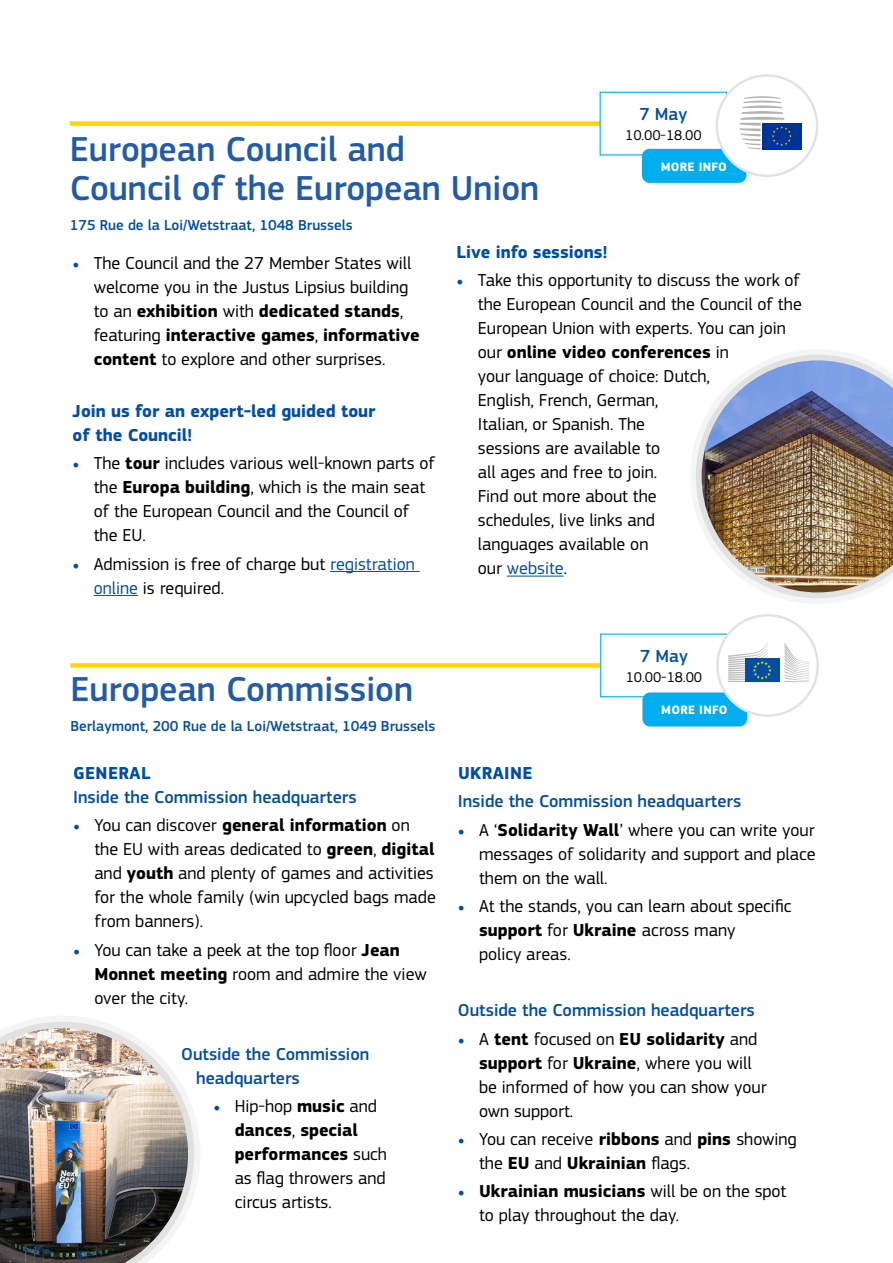
<style>
.page{position:relative;width:893px;height:1263px;background:#fff}
.page>*{position:absolute;margin:0;border:0;box-sizing:border-box;transform-origin:0 0}
.t1{font:500 36px/39px "EC Square Sans Pro";color:#225ba9}
.t2{font:500 18.15px "EC Square Sans Pro";color:#034ea2}
.t3{font:18px/24px "EC Square Sans Pro";color:#000}
.t4{font:500 18px/24px "EC Square Sans Pro";color:#034ea2}
.t5{font:700 18px/24px "EC Square Sans Pro";color:#034ea2}
.t6{font:700 18px "EC Square Sans Pro";letter-spacing:.02em;color:#034ea2}
.t7{font:500 15px "EC Square Sans Pro";color:#034ea2}
.t8{font:14.7px "EC Square Sans Pro";color:#000}
.t9{font:700 12.6px "EC Square Sans Pro";letter-spacing:.02em;color:#fff}
.s1{font-family:"Minion Pro";color:#034ea2}
.s2{font-weight:700}
.s3{color:#034ea2}
</style>
<div class="page">
<hr style="left:330px;top:571px;width:90px;height:1px;background:#034ea2">
<hr style="left:94px;top:595px;width:44px;height:1px;background:#034ea2">
<div style="left:70px;top:121px;width:693px;height:5px;background:#ffd600"></div>
<div style="left:600px;top:92px;width:127px;height:63px;background:#fff"></div>
<div style="left:600px;top:92px;width:127px;height:63px;border:1px solid #00aeef"></div>
<svg style="left:695px;top:354px;width:161px;height:245px"></svg>
<img style="left:702px;top:360px;width:191px;height:232px">
<hr style="left:507px;top:576px;width:57px;height:1px;background:#034ea2">
<div style="left:642px;top:149px;width:104px;height:34px;background:#00aeef;border-radius:8px"></div>
<div style="left:716px;top:74px;width:102px;height:103px;background:#e1e2e3;border-radius:50%"></div>
<div style="left:718px;top:77px;width:98px;height:98px;background:#fff;border-radius:50%"></div>
<div style="left:762px;top:123px;width:40px;height:26px;background:#039"></div>
<svg style="left:740px;top:96px;width:52px;height:53px"></svg>
<div style="left:70px;top:663px;width:693px;height:5px;background:#ffd600"></div>
<div style="left:601px;top:634px;width:126px;height:63px;background:#fff"></div>
<div style="left:600px;top:633px;width:128px;height:64px;border:1px solid #00aeef"></div>
<div style="left:642px;top:692px;width:105px;height:34px;background:#00aeef;border-radius:8px"></div>
<svg style="left:716px;top:614px;width:103px;height:103px"></svg>
<div style="left:719px;top:616px;width:97px;height:98px;background:#fff;border-radius:50%"></div>
<div style="left:745px;top:659px;width:35px;height:23px;background:#034ea2"></div>
<svg style="left:728px;top:643px;width:44px;height:39px"></svg>
<svg style="left:785px;top:643px;width:24px;height:39px"></svg>
<svg style="left:22px;top:1021px;width:173px;height:173px"></svg>
<img style="left:0;top:1028px;width:188px;height:235px">
<h1 class="t1" style="left:70px;top:131px;width:471px">European Council and<br>Council of the European Union</h1>
<p class="t7" style="left:70px;top:216px;width:284px">175 Rue de la Loi/Wetstraat, 1048 Brussels</p>
<p class="t2" style="left:639px;top:104px;width:49px">7 May</p>
<p class="t8" style="left:625px;top:127px;width:78px">10.00-18.00</p>
<p class="t9" style="left:661px;top:159px;width:68px">MORE INFO</p>
<p class="t3" style="left:94px;top:251px;width:328px;text-indent:-21px"><span class="s1">•</span> The Council and the 27 Member States will welcome you in the Justus Lipsius building to an <span class="s2">exhibition</span> with <span class="s2">dedicated stands</span>, featuring <span class="s2">interactive games</span>, <span class="s2">informative content</span> to explore and other surprises.</p>
<p class="t5" style="left:73px;top:400px;width:305px">Join us for an expert-led guided tour of the Council!</p>
<p class="t3" style="left:94px;top:451px;width:343px;text-indent:-21px"><span class="s1">•</span> The <span class="s2">tour</span> includes various well-known parts of the <span class="s2">Europa building</span>, which is the main seat of the European Council and the Council of the EU.</p>
<p class="t3" style="left:94px;top:552px;width:323px;text-indent:-21px"><span class="s1">•</span> Admission is free of charge but <span class="s3">registration online</span> is required.</p>
<h1 class="t1" style="left:70px;top:670px;width:344px">European Commission</h1>
<p class="t7" style="left:70px;top:717px;width:366px">Berlaymont, 200 Rue de la Loi/Wetstraat, 1049 Brussels</p>
<p class="t6" style="left:73px;top:762px;width:79px">GENERAL</p>
<p class="t4" style="left:73px;top:785px;width:285px">Inside the Commission headquarters</p>
<p class="t3" style="left:94px;top:813px;width:343px;text-indent:-21px"><span class="s1">•</span> You can discover <span class="s2">general information</span> on the EU with areas dedicated to <span class="s2">green</span>, <span class="s2">digital </span>and <span class="s2">youth</span> and plenty of games and activities for the whole family (win upcycled bags made from banners).</p>
<p class="t3" style="left:94px;top:938px;width:334px;text-indent:-21px"><span class="s1">•</span> You can take a peek at the top floor <span class="s2">Jean<br>Monnet meeting</span> room and admire the view over the city.</p>
<p class="t4" style="left:196px;top:1042px;width:175px;text-indent:-15px">Outside the Commission headquarters</p>
<p class="t3" style="left:235px;top:1094px;width:154px;text-indent:-21px"><span class="s1">•</span> Hip-hop <span class="s2">music</span> and <span class="s2">dances</span>, <span class="s2">special performances</span> such as flag throwers and circus artists.</p>
<p class="t5" style="left:457px;top:241px;width:153px">Live info sessions!</p>
<p class="t3" style="left:478px;top:268px;width:325px;text-indent:-21px"><span class="s1">•</span> Take this opportunity to discuss the work of the European Council and the Council of the<br>European Union with experts. You can join our <span class="s2">online video conferences</span> in<br>your language of choice: Dutch,<br>English, French, German,<br>Italian, or Spanish. The<br>sessions are available to<br>all ages and free to join.<br>Find out more about the<br>schedules, live links and<br>languages available on<br>our <span class="s3">website</span>.</p>
<p class="t2" style="left:640px;top:645px;width:49px">7 May</p>
<p class="t8" style="left:626px;top:669px;width:78px">10.00-18.00</p>
<p class="t9" style="left:661px;top:702px;width:68px">MORE INFO</p>
<p class="t6" style="left:458px;top:762px;width:76px">UKRAINE</p>
<p class="t4" style="left:458px;top:790px;width:285px">Inside the Commission headquarters</p>
<p class="t3" style="left:479px;top:818px;width:338px;text-align:justify;text-indent:-21px"><span class="s1">•</span> A ‘<span class="s2">Solidarity Wall</span>’ where you can write your messages of solidarity and support and place them on the wall.</p>
<p class="t3" style="left:479px;top:894px;width:314px;text-indent:-21px"><span class="s1">•</span> At the stands, you can learn about specific <span class="s2">support</span> for <span class="s2">Ukraine</span> across many<br>policy areas.</p>
<p class="t4" style="left:458px;top:999px;width:298px">Outside the Commission headquarters</p>
<p class="t3" style="left:479px;top:1027px;width:289px;text-indent:-21px"><span class="s1">•</span> A <span class="s2">tent</span> focused on <span class="s2">EU solidarity</span> and <span class="s2">support</span> for <span class="s2">Ukraine</span>, where you will be informed of how you can show your own support.</p>
<p class="t3" style="left:479px;top:1127px;width:319px;text-indent:-21px"><span class="s1">•</span> You can receive <span class="s2">ribbons</span> and <span class="s2">pins</span> showing the <span class="s2">EU</span> and <span class="s2">Ukrainian</span> flags.</p>
<p class="t3" style="left:479px;top:1179px;width:309px;text-indent:-21px"><span class="s1">•</span> <span class="s2">Ukrainian musicians</span> will be on the spot to play throughout the day.</p>
</div>
